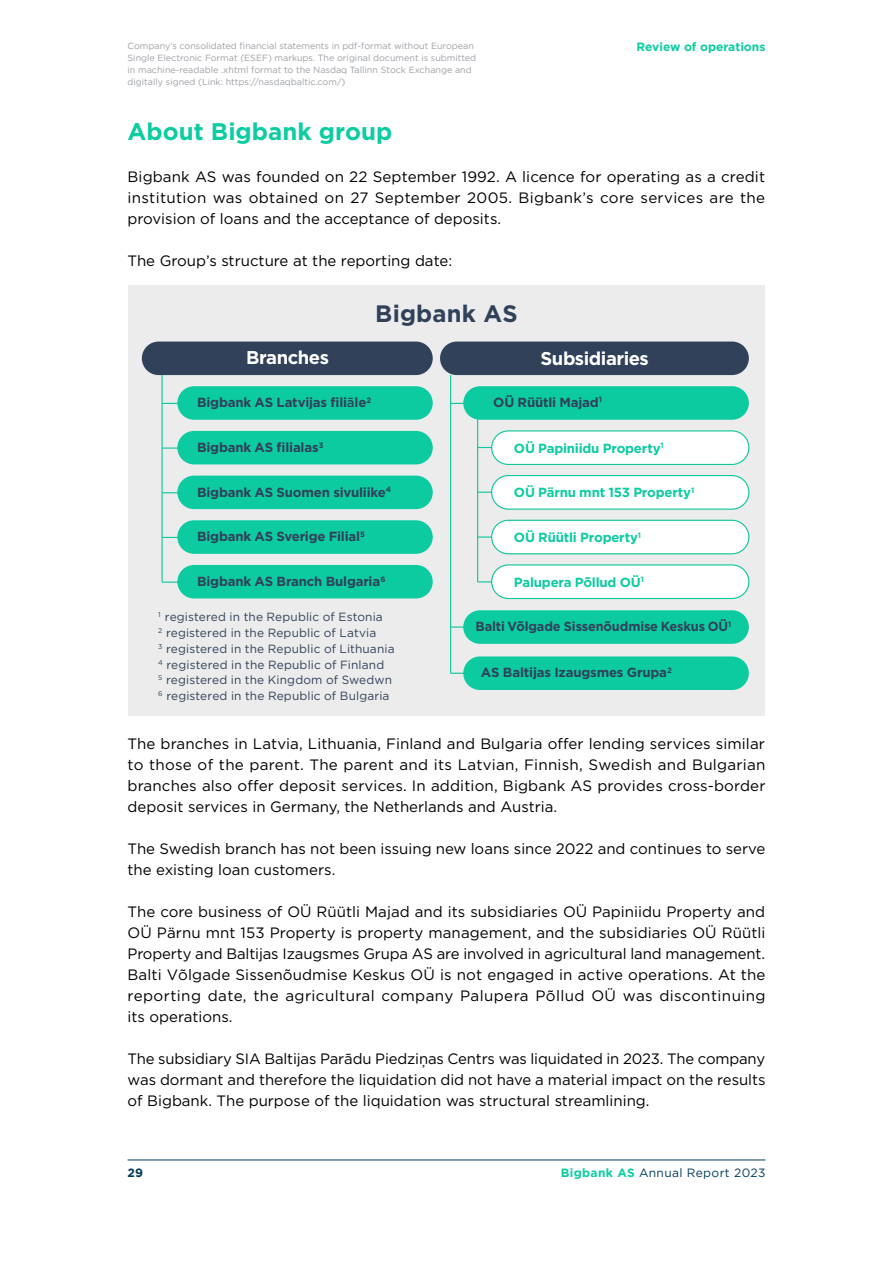
<style>
.page{position:relative;width:893px;height:1263px;background:#fff}
.page>*{position:absolute;margin:0;border:0;box-sizing:border-box;transform-origin:0 0}
.t1{font:700 24px "Gotham Pro";color:#0ccca2}
.t2{font:700 23.7px "Gotham Pro";letter-spacing:.01em;color:#304159}
.t3{font:700 18.45px "Gotham Pro";letter-spacing:-.025em;color:#fff}
.t4{font:15px/21px "Gotham Pro";color:#000;text-align:justify}
.t5{font:700 13.2px "Gotham Pro";letter-spacing:-.015em;color:#304159}
.t6{font:700 13.2px "Gotham Pro";letter-spacing:-.015em;color:#0ccba1}
.t7{font:12px "Gotham Pro";letter-spacing:.03em;color:#003c5a}
.t8{font:700 12px "Gotham Pro";color:#0ccca2}
.t9{font:700 12px "Gotham Pro";color:#003c5a}
.t10{font:11.85px/15.9px "Gotham Pro";letter-spacing:.01em;color:#304159}
.t11{font:9px/12px "Gotham Pro";color:#9ca0a6}
.s1{font-family:"Gotham";font-weight:500}
.s2{font-family:"Gotham"}
.s3{font-weight:700;color:#0ccca2}
</style>
<div class="page">
<div style="left:128px;top:285px;width:637px;height:430px;background:#ececed"></div>
<div style="left:492px;top:476px;width:257px;height:33px;background:#fff;border-radius:17px"></div>
<div style="left:491px;top:475px;width:258px;height:35px;border:1px solid #0cc69c;border-radius:17px"></div>
<div style="left:492px;top:520px;width:257px;height:34px;background:#fff;border-radius:17px"></div>
<div style="left:491px;top:520px;width:258px;height:34px;border:1px solid #0cc69c;border-radius:17px"></div>
<div style="left:492px;top:565px;width:257px;height:33px;background:#fff;border-radius:17px"></div>
<div style="left:491px;top:564px;width:258px;height:35px;border:1px solid #0cc69c;border-radius:17px"></div>
<div style="left:492px;top:431px;width:257px;height:33px;background:#fff;border-radius:17px"></div>
<div style="left:491px;top:430px;width:258px;height:35px;border:1px solid #0cc69c;border-radius:17px"></div>
<div style="left:440px;top:342px;width:309px;height:33px;background:#304159;border-radius:17px"></div>
<div style="left:142px;top:342px;width:291px;height:33px;background:#304159;border-radius:17px"></div>
<div style="left:463px;top:386px;width:286px;height:34px;background:#0ccba1;border-radius:17px"></div>
<div style="left:463px;top:656px;width:286px;height:34px;background:#0ccba1;border-radius:17px"></div>
<hr style="left:450px;top:375px;width:1px;height:298px;background:#0cc69c">
<svg style="left:451px;top:403px;width:12px;height:1px"></svg>
<hr style="left:477px;top:419px;width:1px;height:163px;background:#0cc69c">
<svg style="left:478px;top:492px;width:14px;height:1px"></svg>
<svg style="left:478px;top:447px;width:14px;height:1px"></svg>
<svg style="left:451px;top:626px;width:12px;height:2px"></svg>
<svg style="left:451px;top:673px;width:13px;height:1px"></svg>
<svg style="left:478px;top:536px;width:14px;height:2px"></svg>
<svg style="left:478px;top:581px;width:14px;height:1px"></svg>
<div style="left:177px;top:386px;width:256px;height:34px;background:#0ccba1;border-radius:17px"></div>
<hr style="left:161px;top:375px;width:2px;height:207px;background:#0cc69c">
<svg style="left:163px;top:403px;width:14px;height:1px"></svg>
<div style="left:177px;top:431px;width:256px;height:33px;background:#0ccba1;border-radius:17px"></div>
<svg style="left:162px;top:447px;width:16px;height:2px"></svg>
<div style="left:177px;top:476px;width:256px;height:33px;background:#0ccba1;border-radius:17px"></div>
<svg style="left:162px;top:492px;width:16px;height:1px"></svg>
<div style="left:177px;top:520px;width:256px;height:34px;background:#0ccba1;border-radius:17px"></div>
<svg style="left:163px;top:537px;width:14px;height:1px"></svg>
<div style="left:177px;top:565px;width:256px;height:33px;background:#0ccba1;border-radius:17px"></div>
<svg style="left:162px;top:581px;width:16px;height:2px"></svg>
<div style="left:463px;top:610px;width:286px;height:34px;background:#0ccba1;border-radius:17px"></div>
<hr style="left:128px;top:1159px;width:637px;height:1px;background:#003c5a">
<p class="t11" style="left:128px;top:40px;width:350px">Company’s consolidated financial statements in pdf-format without European Single Electronic Format (ESEF) markups. The original document is submitted in machine-readable .xhtml format to the Nasdaq Tallinn Stock Exchange and digitally signed (Link: https://nasdaqbaltic.com/)</p>
<p class="t8" style="left:637px;top:40px;width:130px">Review of operations</p>
<h1 class="t1" style="left:128px;top:118px;width:266px">About Bigbank group</h1>
<p class="t4" style="left:128px;top:166px;width:639px">Bigbank AS was founded on 22 September 1992. A licence for operating as a credit institution was obtained on 27 September 2005. Bigbank’s core services are the provision of loans and the acceptance of deposits.</p>
<p class="t4" style="left:128px;top:250px;width:326px">The Group’s structure at the reporting date:</p>
<h2 class="t2" style="left:375px;top:300px;width:144px">Bigbank AS</h2>
<p class="t3" style="left:246px;top:347px;width:85px">Branches</p>
<p class="t5" style="left:197px;top:395px;width:176px">Bigbank AS Latvijas fili<span class="s1">ā</span>le<sup>2</sup></p>
<p class="t5" style="left:197px;top:440px;width:128px">Bigbank AS filialas<sup>3</sup></p>
<p class="t5" style="left:197px;top:484px;width:195px">Bigbank AS Suomen sivuliike<sup>4</sup></p>
<p class="t5" style="left:197px;top:529px;width:169px">Bigbank AS Sverige Filial<sup>5</sup></p>
<p class="t5" style="left:197px;top:574px;width:190px">Bigbank AS Branch Bulgaria<sup>6</sup></p>
<p class="t10" style="left:158px;top:609px;width:238px"><sup>1</sup> registered in the Republic of Estonia<br><sup>2</sup> registered in the Republic of Latvia<br><sup>3</sup> registered in the Republic of Lithuania <sup>4</sup> registered in the Republic of Finland<br><sup>5</sup> registered in the Kingdom of Swedwn <sup>6</sup> registered in the Republic of Bulgaria</p>
<p class="t3" style="left:540px;top:348px;width:110px">Subsidiaries</p>
<p class="t5" style="left:493px;top:394px;width:110px">OÜ Rüütli Majad<sup>1</sup></p>
<p class="t6" style="left:514px;top:440px;width:151px">OÜ Papiniidu Property<sup>1</sup></p>
<p class="t6" style="left:514px;top:485px;width:182px">OÜ Pärnu mnt 153 Property<sup>1</sup></p>
<p class="t6" style="left:514px;top:530px;width:129px">OÜ Rüütli Property<sup>1</sup></p>
<p class="t6" style="left:514px;top:574px;width:132px">Palupera Põllud OÜ<sup>1</sup></p>
<p class="t5" style="left:475px;top:619px;width:257px">Balti Võlgade Sissenõudmise Keskus OÜ<sup>1</sup></p>
<p class="t5" style="left:481px;top:665px;width:192px">AS Baltijas Izaugsmes Grupa<sup>2</sup></p>
<p class="t4" style="left:128px;top:733px;width:639px">The branches in Latvia, Lithuania, Finland and Bulgaria offer lending services similar to those of the parent. The parent and its Latvian, Finnish, Swedish and Bulgarian branches also offer deposit services. In addition, Bigbank AS provides cross-border deposit services in Germany, the Netherlands and Austria.</p>
<p class="t4" style="left:128px;top:838px;width:639px">The Swedish branch has not been issuing new loans since 2022 and continues to serve the existing loan customers.</p>
<p class="t4" style="left:128px;top:901px;width:640px">The core business of OÜ Rüütli Majad and its subsidiaries OÜ Papiniidu Property and OÜ Pärnu mnt 153 Property is property management, and the subsidiaries OÜ Rüütli Property and Baltijas Izaugsmes Grupa AS are involved in agricultural land management.<br>Balti Võlgade Sissenõudmise Keskus OÜ is not engaged in active operations. At the reporting date, the agricultural company Palupera Põllud OÜ was discontinuing its operations.</p>
<p class="t4" style="left:128px;top:1048px;width:639px">The subsidiary SIA Baltijas Par<span class="s2">ā</span>du Piedzi<span class="s2">ņ</span>as Centrs was liquidated in 2023. The company was dormant and therefore the liquidation did not have a material impact on the results of Bigbank. The purpose of the liquidation was structural streamlining.</p>
<p class="t9" style="left:128px;top:1166px;width:17px">29</p>
<p class="t7" style="left:561px;top:1166px;width:206px"><span class="s3">Bigbank AS</span> Annual Report 2023</p>
</div>
